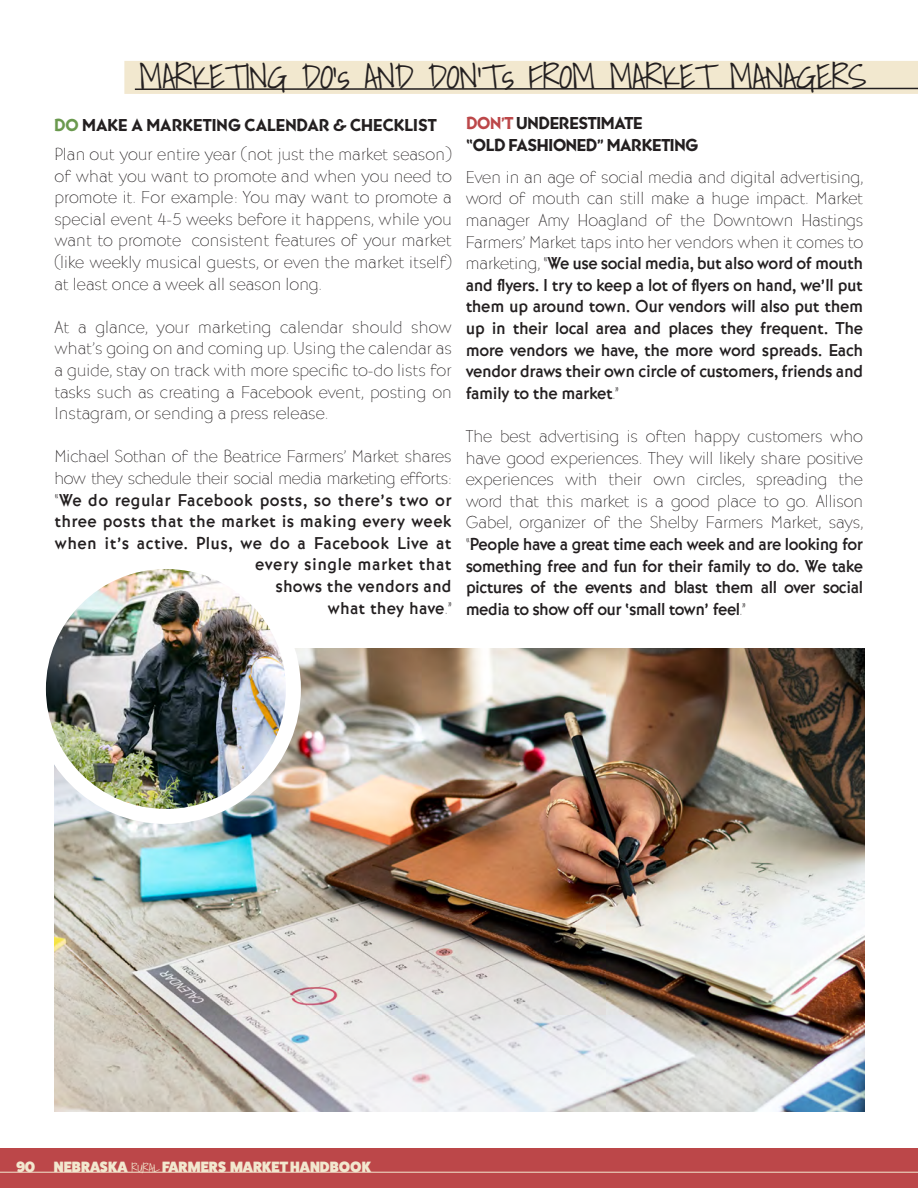
<style>
.page{position:relative;width:918px;height:1188px;background:#fff}
.page>*{position:absolute;margin:0;border:0;box-sizing:border-box;transform-origin:0 0}
.t1{font:300 34.5px "Shadows Into";letter-spacing:-.02em;color:#231f20}
.t2{font:300 expanded 18px/21.6px "Bernhard Got URW";color:#231f20;text-align:justify}
.t3{font:500 18px/21.6px "Bernhard Got URW";letter-spacing:.01em;color:#231f20;text-align:right}
.t4{font:18px "Bernhard Got URW Hea";letter-spacing:-.01em;color:#231f20}
.t5{font:800 15px "Fat Frank";color:#f2e8cf}
.s1{color:#6a994e}
.s2{font-weight:300;font-stretch:expanded}
.s3{color:#bc4749}
.s4{font-weight:500;font-stretch:normal}
.s5{font-family:"Shadows Into";font-weight:300;font-size:12px}
</style>
<div class="page">
<div style="left:0;top:1148px;width:918px;height:40px;background:#bc4749"></div>
<hr style="left:0;top:1172px;width:918px;height:1px;background:#f2e8cf">
<div style="left:124px;top:61px;width:794px;height:33px;background:#f2e8cf"></div>
<svg style="left:134px;top:87px;width:784px;height:3px"></svg>
<img style="left:55px;top:648px;width:809px;height:463px">
<img style="left:38px;top:561px;width:255px;height:255px;border-radius:127px">
<div style="left:31px;top:554px;width:270px;height:270px;border:15px solid #fff;border-radius:50%"></div>
<p class="t1" style="left:139px;top:49px;width:729px">MARKETING DO’s AND DON’Ts FROM MARKET MANAGERS</p>
<p class="t4" style="left:54px;top:114px;width:384px"><span class="s1">DO</span> MAKE A MARKETING CALENDAR &amp; CHECKLIST</p>
<p class="t2" style="left:54px;top:144px;width:399px">Plan out your entire year (not just the market season) of what you want to promote and when you need to promote it. For example: You may want to promote a special event 4-5 weeks before it happens, while you want to promote consistent features of your market (like weekly musical guests, or even the market itself) at least once a week all season long.</p>
<p class="t2" style="left:54px;top:317px;width:399px">At a glance, your marketing calendar should show what’s going on and coming up. Using the calendar as a guide, stay on track with more specific to-do lists for tasks such as creating a Facebook event, posting on Instagram, or sending a press release.</p>
<p class="t3" style="left:54px;top:446px;width:399px"><span class="s2">Michael Sothan of the Beatrice Farmers’ Market shares how they schedule their social media marketing efforts: “</span>We do regular Facebook posts, so there’s two or three posts that the market is making every week when it’s active. Plus, we do a Facebook Live at every single market that</p>
<p class="t3" style="left:276px;top:576px;width:178px">shows the vendors and</p>
<p class="t3" style="left:327px;top:597px;width:126px">what they have<span class="s2">.”</span></p>
<p class="t4" style="left:466px;top:112px;width:178px"><span class="s3">DON’T</span> UNDERESTIMATE</p>
<p class="t4" style="left:466px;top:134px;width:234px">“OLD FASHIONED” MARKETING</p>
<p class="t3" style="left:466px;top:166px;width:399px;text-align:justify"><span class="s2">Even in an age of social media and digital advertising, word of mouth can still make a huge impact. Market manager Amy Hoagland of the Downtown Hastings Farmers’ Market taps into her vendors when it comes to marketing, “</span>We use social media, but also word of mouth and flyers. I try to keep a lot of flyers on hand, we’ll put them up around town. Our vendors will also put them up in their local area and places they frequent. The more vendors we have, the more word spreads. Each vendor draws their own circle of customers, friends and family to the market<span class="s2">.”</span></p>
<p class="t2" style="left:466px;top:426px;width:399px">The best advertising is often happy customers who have good experiences. They will likely share positive experiences with their own circles, spreading the word that this market is a good place to go. Allison Gabel, organizer of the Shelby Farmers Market, says, “<span class="s4">People have a great time each week and are looking for something free and fun for their family to do. We take pictures of the events and blast them all over social media to show off our ‘small town’ feel</span>.”</p>
<p class="t5" style="left:16px;top:1159px;width:20px">90</p>
<p class="t5" style="left:54px;top:1159px;width:319px">NEBRASKA <span class="s5">RURAL</span> FARMERS MARKET HANDBOOK</p>
</div>
